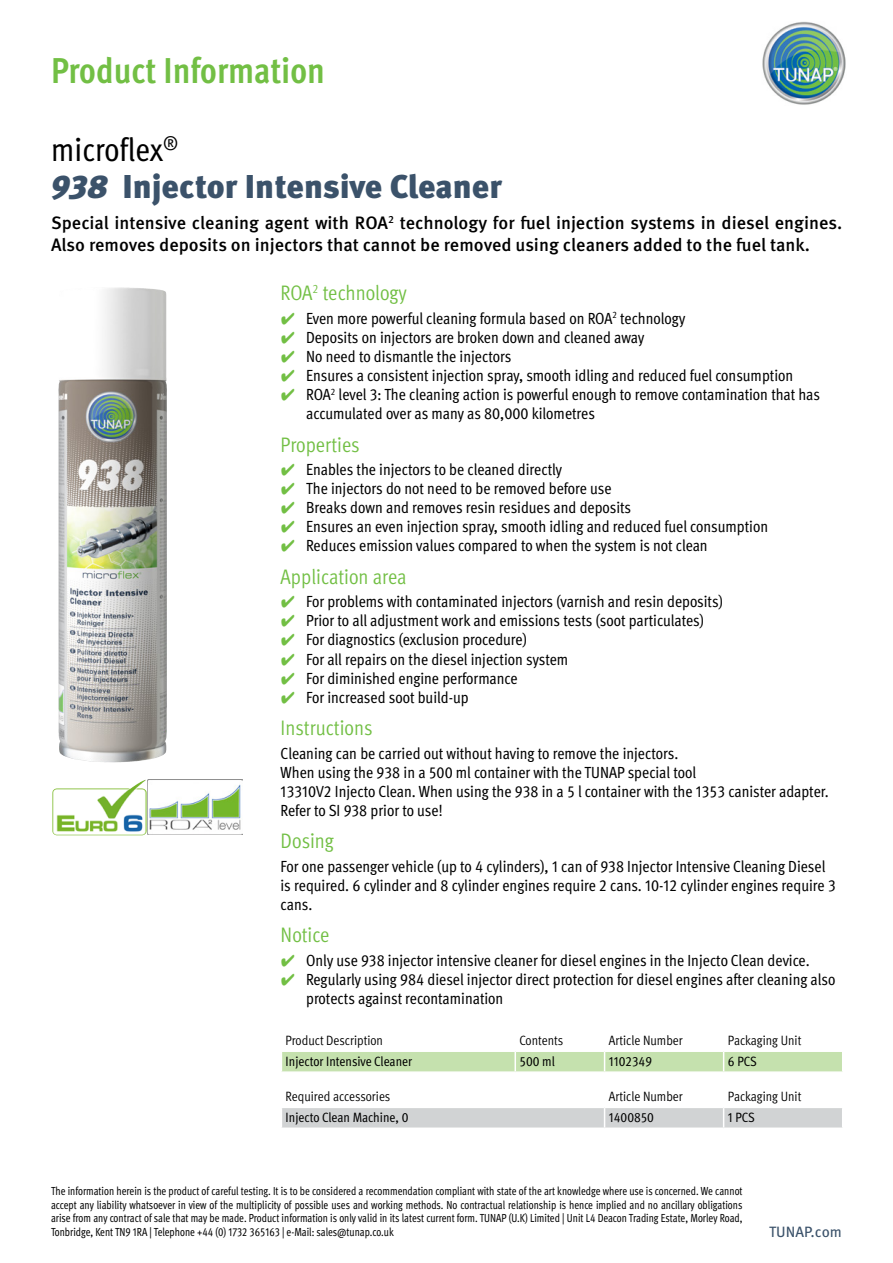
<style>
.page{position:relative;width:893px;height:1263px;background:#fff}
.page>*{position:absolute;margin:0;border:0;box-sizing:border-box;transform-origin:0 0}
.t1{font:700 condensed 36px "Meta Pro";color:#72bf44}
.t2{font:900 33px "Meta Pro";color:#3b526a}
.t3{font:condensed 33px "Meta Pro";color:#000}
.t4{font:condensed 21px "Meta Pro";color:#72bf44}
.t5{font:500 18px/21.6px "Meta Pro";color:#000}
.t6{font:condensed 16.2px/19px "Meta Pro";color:#000}
.t7{font:15px "Meta Pro";color:#3b526a}
.t8{font:condensed 13.5px "Meta Pro";color:#000}
.t9{font:condensed 13.5px "Meta Pro";color:#000}
.t10{font:condensed 11.7px/13.5px "Meta Pro";color:#000;text-align:justify;scale:.92 1}
.s1{font-style:italic}
.s2{font-family:"Wuerth Global";font-stretch:normal;color:#72bf44}
</style>
<div class="page">
<img style="left:762px;top:21px;width:84px;height:84px">
<img style="left:58px;top:288px;width:109px;height:474px">
<svg style="left:281px;top:1051px;width:561px;height:21px"></svg>
<hr style="left:724px;top:1071px;width:119px;height:2px;background:#fff">
<img style="left:52px;top:780px;width:191px;height:55px">
<div style="left:282px;top:1108px;width:560px;height:20px;background:#d1d3d4"></div>
<hr style="left:724px;top:1127px;width:119px;height:2px;background:#fff">
<h1 class="t1" style="left:51px;top:43px;width:275px">Product Information</h1>
<h2 class="t3" style="left:51px;top:125px;width:129px">microflex<sup>®</sup></h2>
<h2 class="t2" style="left:51px;top:161px;width:453px"><span class="s1">938</span> Injector Intensive Cleaner</h2>
<p class="t5" style="left:51px;top:211px;width:793px">Special intensive cleaning agent with ROA<sup>2</sup> technology for fuel injection systems in diesel engines.<br>Also removes deposits on injectors that cannot be removed using cleaners added to the fuel tank.</p>
<p class="t4" style="left:281px;top:278px;width:127px">ROA<sup>2</sup> technology</p>
<p class="t6" style="left:281px;top:307px;width:406px"><span class="s2">✔</span> Even more powerful cleaning formula based on ROA<sup>2</sup> technology</p>
<p class="t6" style="left:281px;top:326px;width:365px"><span class="s2">✔</span> Deposits on injectors are broken down and cleaned away</p>
<p class="t6" style="left:281px;top:345px;width:232px"><span class="s2">✔</span> No need to dismantle the injectors</p>
<p class="t6" style="left:281px;top:365px;width:514px"><span class="s2">✔</span> Ensures a consistent injection spray, smooth idling and reduced fuel consumption</p>
<p class="t6" style="left:306px;top:384px;width:515px;text-indent:-26px"><span class="s2">✔</span> ROA<sup>2</sup> level 3: The cleaning action is powerful enough to remove contamination that has accumulated over as many as 80,000 kilometres</p>
<p class="t4" style="left:281px;top:429px;width:81px">Properties</p>
<p class="t6" style="left:281px;top:459px;width:283px"><span class="s2">✔</span> Enables the injectors to be cleaned directly</p>
<p class="t6" style="left:281px;top:478px;width:332px"><span class="s2">✔</span> The injectors do not need to be removed before use</p>
<p class="t6" style="left:281px;top:497px;width:352px"><span class="s2">✔</span> Breaks down and removes resin residues and deposits</p>
<p class="t6" style="left:281px;top:516px;width:489px"><span class="s2">✔</span> Ensures an even injection spray, smooth idling and reduced fuel consumption</p>
<p class="t6" style="left:281px;top:535px;width:429px"><span class="s2">✔</span> Reduces emission values compared to when the system is not clean</p>
<p class="t4" style="left:281px;top:561px;width:128px">Application area</p>
<p class="t6" style="left:281px;top:591px;width:444px"><span class="s2">✔</span> For problems with contaminated injectors (varnish and resin deposits)</p>
<p class="t6" style="left:281px;top:610px;width:425px"><span class="s2">✔</span> Prior to all adjustment work and emissions tests (soot particulates)</p>
<p class="t6" style="left:281px;top:629px;width:248px"><span class="s2">✔</span> For diagnostics (exclusion procedure)</p>
<p class="t6" style="left:281px;top:648px;width:289px"><span class="s2">✔</span> For all repairs on the diesel injection system</p>
<p class="t6" style="left:281px;top:667px;width:238px"><span class="s2">✔</span> For diminished engine performance</p>
<p class="t6" style="left:281px;top:686px;width:189px"><span class="s2">✔</span> For increased soot build-up</p>
<p class="t4" style="left:281px;top:713px;width:94px">Instructions</p>
<p class="t6" style="left:281px;top:742px;width:550px">Cleaning can be carried out without having to remove the injectors.<br>When using the 938 in a 500 ml container with the TUNAP special tool<br>13310V2 Injecto Clean. When using the 938 in a 5 l container with the 1353 canister adapter.<br>Refer to SI 938 prior to use!</p>
<p class="t4" style="left:281px;top:826px;width:55px">Dosing</p>
<p class="t6" style="left:281px;top:855px;width:557px">For one passenger vehicle (up to 4 cylinders), 1 can of 938 Injector Intensive Cleaning Diesel is required. 6 cylinder and 8 cylinder engines require 2 cans. 10-12 cylinder engines require 3 cans.</p>
<p class="t4" style="left:281px;top:920px;width:50px">Notice</p>
<p class="t6" style="left:281px;top:949px;width:531px"><span class="s2">✔</span> Only use 938 injector intensive cleaner for diesel engines in the Injecto Clean device.</p>
<p class="t6" style="left:306px;top:968px;width:531px;text-indent:-26px"><span class="s2">✔</span> Regularly using 984 diesel injector direct protection for diesel engines after cleaning also protects against recontamination</p>
<p class="t8" style="left:286px;top:1030px;width:99px">Product Description</p>
<p class="t8" style="left:519px;top:1030px;width:45px">Contents</p>
<p class="t8" style="left:609px;top:1030px;width:75px">Article Number</p>
<p class="t8" style="left:728px;top:1030px;width:75px">Packaging Unit</p>
<p class="t9" style="left:286px;top:1051px;width:128px">Injector Intensive Cleaner</p>
<p class="t9" style="left:519px;top:1051px;width:37px">500 ml</p>
<p class="t9" style="left:609px;top:1051px;width:45px">1102349</p>
<p class="t9" style="left:728px;top:1051px;width:30px">6 PCS</p>
<p class="t8" style="left:286px;top:1086px;width:106px">Required accessories</p>
<p class="t8" style="left:609px;top:1086px;width:75px">Article Number</p>
<p class="t8" style="left:728px;top:1086px;width:75px">Packaging Unit</p>
<p class="t9" style="left:286px;top:1107px;width:124px">Injecto Clean Machine, 0</p>
<p class="t9" style="left:609px;top:1107px;width:47px">1400850</p>
<p class="t9" style="left:728px;top:1107px;width:29px">1 PCS</p>
<p class="t10" style="left:51px;top:1184px;width:753px">The information herein is the product of careful testing. It is to be considered a recommendation compliant with state of the art knowledge where use is concerned. We cannot accept any liability whatsoever in view of the multiplicity of possible uses and working methods. No contractual relationship is hence implied and no ancillary obligations arise from any contract of sale that may be made. Product information is only valid in its latest current form. TUNAP (U.K) Limited | Unit L4 Deacon Trading Estate, Morley Road, Tonbridge, Kent TN9 1RA | Telephone +44 (0) 1732 365163 | e-Mail: sales@tunap.co.uk</p>
<p class="t7" style="left:769px;top:1220px;width:74px">TUNAP.com</p>
</div>
